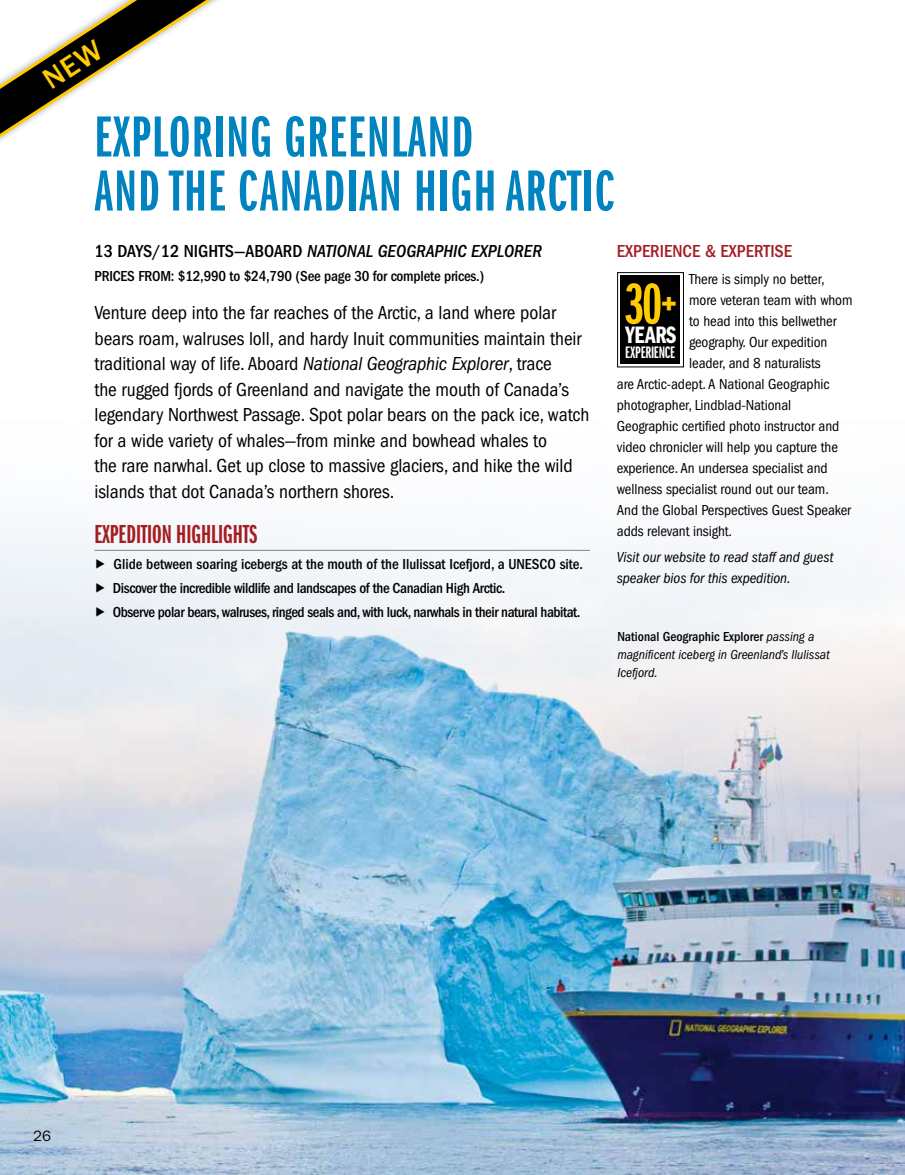
<style>
.page{position:relative;width:905px;height:1175px;background:#fff}
.page>*{position:absolute;margin:0;border:0;box-sizing:border-box;transform-origin:0 0}
.t1{font:60px/54px "ITC Franklin Gothic Std Dm X Cp";letter-spacing:.025em;color:#0083be}
.t2{font:60px "ITC Franklin Gothic Std Dm X Cp";color:#ffcb05}
.t3{font:27px "ITC Franklin Gothic Std Dm X Cp";color:#a41d21}
.t4{font:24.6px "ITC Franklin Gothic Std Dm Cp";letter-spacing:-.02em;color:#fff}
.t5{font:condensed 19.5px/25.5px "ITC Franklin Gothic Std";letter-spacing:-.005em;color:#000}
.t6{font:italic 500 condensed 18px "ITC Franklin Gothic Std";color:#000}
.t7{font:500 condensed 18px "ITC Franklin Gothic Std";color:#a41d21}
.t8{font:17.25px "ITC Franklin Gothic Std Dm X Cp";letter-spacing:-.005em;color:#fff}
.t9{font:condensed 15px "ITC Franklin Gothic Std";letter-spacing:-.005em;color:#000}
.t10{font:500 condensed 15px/23.7px "ITC Franklin Gothic Std";letter-spacing:-.025em;color:#000}
.t11{font:italic condensed 15px/21px "ITC Franklin Gothic Std";letter-spacing:-.005em;color:#000}
.t12{font:15px "ITC Franklin Gothic Std";color:#000}
.t13{font:italic condensed 13.5px/18px "ITC Franklin Gothic Std";color:#000}
.s1{font-style:normal}
.s2{font-style:italic}
.s3{font-family:"ITC Franklin Gothic Std Dm Cp";font-size:37.05px}
.s4{font-weight:500;font-style:normal}
</style>
<div class="page">
<img style="left:0;top:528px;width:904px;height:646px">
<hr style="left:94px;top:550px;width:496px;height:1px;background:#808285">
<div style="left:617px;top:272px;width:66px;height:95px;border:1px solid #000"></div>
<div style="left:620px;top:276px;width:60px;height:88px;background:#000"></div>
<svg style="left:0;top:0;width:218px;height:141px"></svg>
<h1 class="t1" style="left:94px;top:111px;width:520px">EXPLORING GREENLAND<br>AND THE CANADIAN HIGH ARCTIC</h1>
<p class="t6" style="left:94px;top:241px;width:449px"><span class="s1">13 DAYS/12 NIGHTS—ABOARD</span> NATIONAL GEOGRAPHIC EXPLORER</p>
<p class="t10" style="left:94px;top:264px;width:391px">PRICES FROM: $12,990 to $24,790 (See page 30 for complete prices.)</p>
<p class="t5" style="left:94px;top:300px;width:496px">Venture deep into the far reaches of the Arctic, a land where polar bears roam, walruses loll, and hardy Inuit communities maintain their traditional way of life. Aboard <span class="s2">National Geographic Explorer</span>, trace<br>the rugged fjords of Greenland and navigate the mouth of Canada’s legendary Northwest Passage. Spot polar bears on the pack ice, watch for a wide variety of whales—from minke and bowhead whales to<br>the rare narwhal. Get up close to massive glaciers, and hike the wild islands that dot Canada’s northern shores.</p>
<h2 class="t3" style="left:94px;top:519px;width:164px">EXPEDITION HIGHLIGHTS</h2>
<p class="t10" style="left:94px;top:552px;width:490px">▶ Glide between soaring icebergs at the mouth of the Ilulissat Icefjord, a UNESCO site. ▶ Discover the incredible wildlife and landscapes of the Canadian High Arctic.<br>▶ Observe polar bears, walruses, ringed seals and, with luck, narwhals in their natural habitat.</p>
<p class="t7" style="left:616px;top:241px;width:177px">EXPERIENCE &amp; EXPERTISE</p>
<p class="t9" style="left:689px;top:270px;width:137px">There is simply no better,</p>
<p class="t9" style="left:689px;top:291px;width:165px">more veteran team with whom</p>
<p class="t9" style="left:689px;top:312px;width:149px">to head into this bellwether</p>
<p class="t9" style="left:689px;top:333px;width:140px">geography. Our expedition</p>
<p class="t9" style="left:689px;top:354px;width:133px">leader, and 8 naturalists</p>
<p class="t9" style="left:616px;top:375px;width:214px">are Arctic-adept. A National Geographic</p>
<p class="t9" style="left:616px;top:396px;width:176px">photographer, Lindblad-National</p>
<p class="t9" style="left:616px;top:417px;width:224px">Geographic certified photo instructor and</p>
<p class="t9" style="left:616px;top:438px;width:223px">video chronicler will help you capture the</p>
<p class="t9" style="left:616px;top:459px;width:212px">experience. An undersea specialist and</p>
<p class="t9" style="left:616px;top:480px;width:213px">wellness specialist round out our team.</p>
<p class="t9" style="left:616px;top:501px;width:236px">And the Global Perspectives Guest Speaker</p>
<p class="t9" style="left:616px;top:522px;width:117px">adds relevant insight.</p>
<p class="t11" style="left:616px;top:547px;width:218px">Visit our website to read staff and guest speaker bios for this expedition.</p>
<h1 class="t2" style="left:625px;top:271px;width:53px">30<span class="s3">+</span></h1>
<p class="t4" style="left:625px;top:321px;width:53px">YEARS</p>
<p class="t8" style="left:625px;top:342px;width:52px">EXPERIENCE</p>
<p class="t13" style="left:617px;top:627px;width:214px"><span class="s4">National Geographic Explorer</span> passing a magnificent iceberg in Greenland’s Ilulissat<br>Icefjord.</p>
<p class="t12" style="left:33px;top:1127px;width:20px">26</p>
</div>
